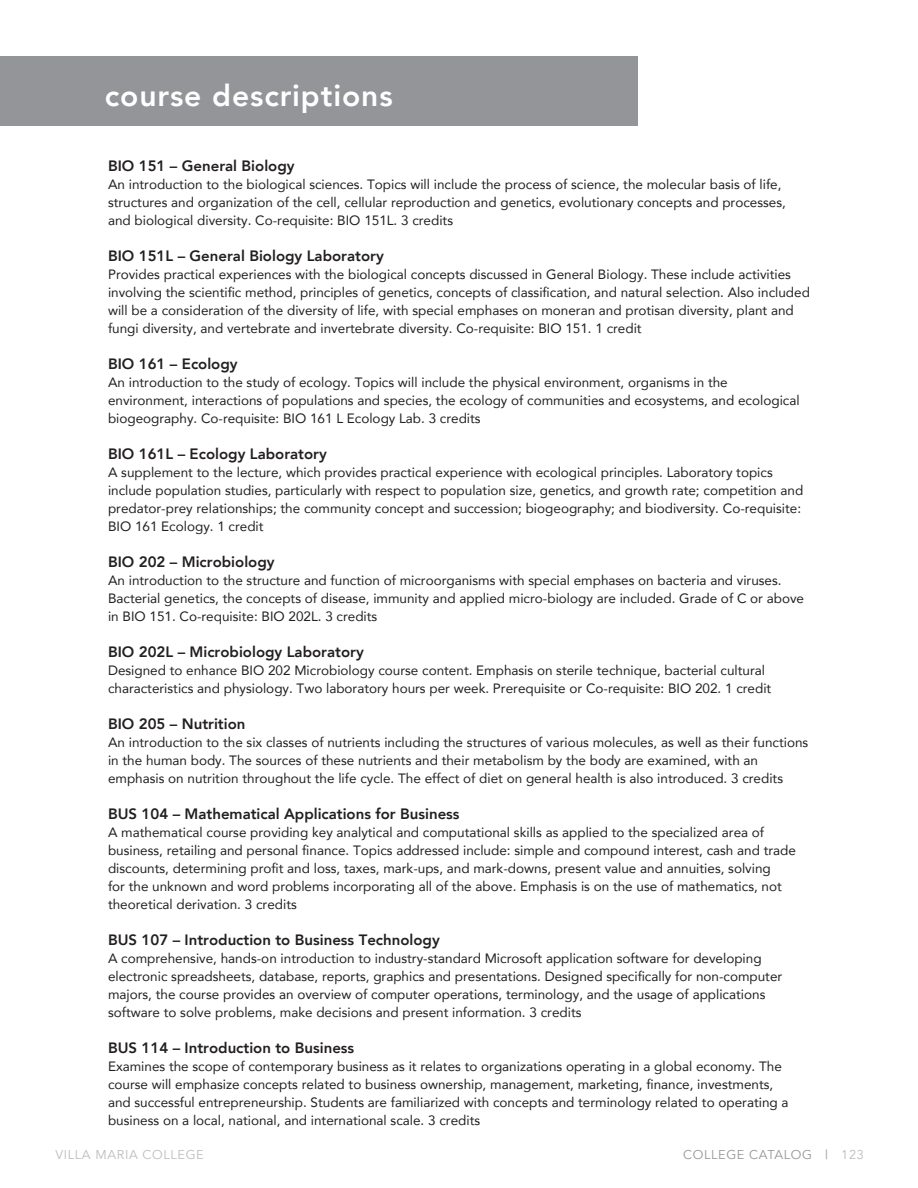
<style>
.page{position:relative;width:918px;height:1188px;background:#fff}
.page>*{position:absolute;margin:0;border:0;box-sizing:border-box;transform-origin:0 0}
.t1{font:800 30px "Avenir";letter-spacing:.03em;color:#fff}
.t2{font:800 15px "Avenir";color:#231f20}
.t3{font:13.5px/18px "Avenir";color:#231f20}
.t4{font:12.75px "Avenir";letter-spacing:.05em;color:#939598}
.t5{font:12.75px "Avenir";letter-spacing:.05em;color:#bcbdc0}
.s1{color:#bcbdc0}
</style>
<div class="page">
<div style="left:0;top:56px;width:637px;height:69px;background:#939598"></div>
<h1 class="t1" style="left:105px;top:72px;width:289px">course descriptions</h1>
<p class="t2" style="left:108px;top:154px;width:188px">BIO 151 – General Biology</p>
<p class="t3" style="left:108px;top:175px;width:679px">An introduction to the biological sciences. Topics will include the process of science, the molecular basis of life, structures and organization of the cell, cellular reproduction and genetics, evolutionary concepts and processes, and biological diversity. Co-requisite: BIO 151L. 3 credits</p>
<p class="t2" style="left:108px;top:244px;width:277px">BIO 151L – General Biology Laboratory</p>
<p class="t3" style="left:108px;top:265px;width:704px">Provides practical experiences with the biological concepts discussed in General Biology. These include activities involving the scientific method, principles of genetics, concepts of classification, and natural selection. Also included will be a consideration of the diversity of life, with special emphases on moneran and protisan diversity, plant and fungi diversity, and vertebrate and invertebrate diversity. Co-requisite: BIO 151. 1 credit</p>
<p class="t2" style="left:108px;top:352px;width:131px">BIO 161 – Ecology</p>
<p class="t3" style="left:108px;top:373px;width:693px">An introduction to the study of ecology. Topics will include the physical environment, organisms in the environment, interactions of populations and species, the ecology of communities and ecosystems, and ecological biogeography. Co-requisite: BIO 161 L Ecology Lab. 3 credits</p>
<p class="t2" style="left:108px;top:442px;width:220px">BIO 161L – Ecology Laboratory</p>
<p class="t3" style="left:108px;top:463px;width:697px">A supplement to the lecture, which provides practical experience with ecological principles. Laboratory topics include population studies, particularly with respect to population size, genetics, and growth rate; competition and predator-prey relationships; the community concept and succession; biogeography; and biodiversity. Co-requisite:<br>BIO 161 Ecology. 1 credit</p>
<p class="t2" style="left:108px;top:550px;width:168px">BIO 202 – Microbiology</p>
<p class="t3" style="left:108px;top:571px;width:698px">An introduction to the structure and function of microorganisms with special emphases on bacteria and viruses.<br>Bacterial genetics, the concepts of disease, immunity and applied micro-biology are included. Grade of C or above in BIO 151. Co-requisite: BIO 202L. 3 credits</p>
<p class="t2" style="left:108px;top:640px;width:257px">BIO 202L – Microbiology Laboratory</p>
<p class="t3" style="left:108px;top:661px;width:665px">Designed to enhance BIO 202 Microbiology course content. Emphasis on sterile technique, bacterial cultural characteristics and physiology. Two laboratory hours per week. Prerequisite or Co-requisite: BIO 202. 1 credit</p>
<p class="t2" style="left:108px;top:712px;width:139px">BIO 205 – Nutrition</p>
<p class="t3" style="left:108px;top:733px;width:702px">An introduction to the six classes of nutrients including the structures of various molecules, as well as their functions in the human body. The sources of these nutrients and their metabolism by the body are examined, with an emphasis on nutrition throughout the life cycle. The effect of diet on general health is also introduced. 3 credits</p>
<p class="t2" style="left:108px;top:802px;width:353px">BUS 104 – Mathematical Applications for Business</p>
<p class="t3" style="left:108px;top:823px;width:690px">A mathematical course providing key analytical and computational skills as applied to the specialized area of business, retailing and personal finance. Topics addressed include: simple and compound interest, cash and trade discounts, determining profit and loss, taxes, mark-ups, and mark-downs, present value and annuities, solving<br>for the unknown and word problems incorporating all of the above. Emphasis is on the use of mathematics, not theoretical derivation. 3 credits</p>
<p class="t2" style="left:108px;top:928px;width:333px">BUS 107 – Introduction to Business Technology</p>
<p class="t3" style="left:108px;top:949px;width:676px">A comprehensive, hands-on introduction to industry-standard Microsoft application software for developing electronic spreadsheets, database, reports, graphics and presentations. Designed specifically for non-computer majors, the course provides an overview of computer operations, terminology, and the usage of applications software to solve problems, make decisions and present information. 3 credits</p>
<p class="t2" style="left:108px;top:1036px;width:248px">BUS 114 – Introduction to Business</p>
<p class="t3" style="left:108px;top:1057px;width:682px">Examines the scope of contemporary business as it relates to organizations operating in a global economy. The course will emphasize concepts related to business ownership, management, marketing, finance, investments, and successful entrepreneurship. Students are familiarized with concepts and terminology related to operating a business on a local, national, and international scale. 3 credits</p>
<p class="t5" style="left:55px;top:1147px;width:150px">VILLA MARIA COLLEGE</p>
<p class="t4" style="left:683px;top:1147px;width:182px">COLLEGE CATALOG | <span class="s1">123</span></p>
</div>
